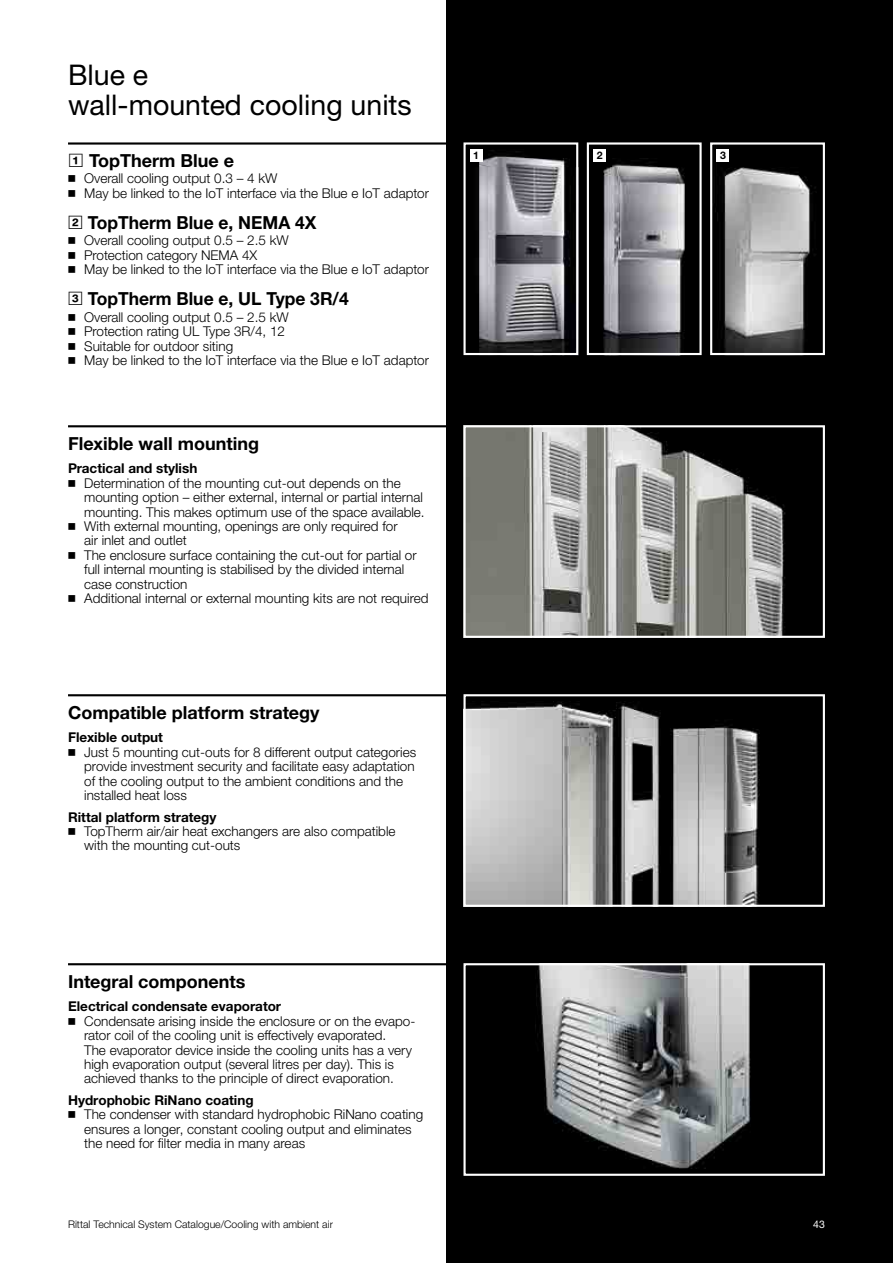
<style>
.page{position:relative;width:893px;height:1263px;background:#fff}
.page>*{position:absolute;margin:0;border:0;box-sizing:border-box;transform-origin:0 0}
._1_VariableUeberschrift_19{font:28.5px/30px "Neue Helvetica For Rittal";color:#000}
._1_Produktname{font:700 18px "Neue Helvetica For Rittal";color:#000}
.t1{font:300 13.5px/14.4px "Neue Helvetica For Rittal";color:#000}
._1_TextHf_AbstandOben_9{font:700 13.5px "Neue Helvetica For Rittal";color:#000}
.t2{font:300 10.5px "Neue Helvetica For Rittal";color:#000}
.t3{font:700 10.5px "Neue Helvetica For Rittal";color:#000}
.t4{font:10.5px "Neue Helvetica For Rittal";color:#fff}
</style>
<div class="page">
<div style="left:446px;top:0;width:447px;height:1263px;background:#000"></div>
<hr style="left:68px;top:142px;width:378px;height:3px;background:#000">
<img style="left:466px;top:145px;width:109px;height:207px">
<div style="left:463px;top:142px;width:115px;height:213px;border:2px solid #fff"></div>
<img style="left:590px;top:145px;width:109px;height:207px">
<div style="left:587px;top:142px;width:115px;height:213px;border:2px solid #fff"></div>
<img style="left:713px;top:145px;width:109px;height:207px">
<div style="left:710px;top:142px;width:115px;height:213px;border:2px solid #fff"></div>
<div style="left:470px;top:149px;width:13px;height:13px;background:#fff"></div>
<div style="left:593px;top:149px;width:13px;height:13px;background:#fff"></div>
<div style="left:716px;top:149px;width:13px;height:13px;background:#fff"></div>
<hr style="left:68px;top:425px;width:378px;height:2px;background:#000">
<img style="left:466px;top:428px;width:356px;height:207px">
<div style="left:463px;top:425px;width:362px;height:213px;border:2px solid #fff"></div>
<hr style="left:68px;top:694px;width:378px;height:2px;background:#000">
<img style="left:466px;top:697px;width:356px;height:207px">
<div style="left:463px;top:694px;width:362px;height:213px;border:2px solid #fff"></div>
<hr style="left:68px;top:963px;width:378px;height:2px;background:#000">
<img style="left:466px;top:966px;width:356px;height:207px">
<div style="left:463px;top:963px;width:362px;height:213px;border:2px solid #fff"></div>
<p class="_1_VariableUeberschrift_19" style="left:68px;top:60px;width:345px">Blue e<br>wall-mounted cooling units</p>
<p class="_1_Produktname" style="left:89px;top:149px;width:147px">TopTherm Blue e</p>
<p class="t1" style="left:68px;top:171px;width:211px">◾ Overall cooling output 0.3 – 4 kW</p>
<p class="t1" style="left:68px;top:186px;width:362px">◾ May be linked to the IoT interface via the Blue e IoT adaptor</p>
<p class="_1_Produktname" style="left:88px;top:211px;width:230px">TopTherm Blue e, NEMA 4X</p>
<p class="t1" style="left:68px;top:233px;width:222px">◾ Overall cooling output 0.5 – 2.5 kW</p>
<p class="t1" style="left:68px;top:248px;width:191px">◾ Protection category NEMA 4X</p>
<p class="t1" style="left:68px;top:262px;width:362px">◾ May be linked to the IoT interface via the Blue e IoT adaptor</p>
<p class="_1_Produktname" style="left:88px;top:288px;width:262px">TopTherm Blue e, UL Type 3R/4</p>
<p class="t1" style="left:68px;top:310px;width:222px">◾ Overall cooling output 0.5 – 2.5 kW</p>
<p class="t1" style="left:68px;top:324px;width:218px">◾ Protection rating UL Type 3R/4, 12</p>
<p class="t1" style="left:68px;top:339px;width:167px">◾ Suitable for outdoor siting</p>
<p class="t1" style="left:68px;top:353px;width:362px">◾ May be linked to the IoT interface via the Blue e IoT adaptor</p>
<p class="_1_Produktname" style="left:68px;top:432px;width:193px">Flexible wall mounting</p>
<p class="_1_TextHf_AbstandOben_9" style="left:68px;top:460px;width:131px">Practical and stylish</p>
<p class="t1" style="left:84px;top:476px;width:342px;text-indent:-16px">◾ Determination of the mounting cut-out depends on the mounting option – either external, internal or partial internal mounting. This makes optimum use of the space available.</p>
<p class="t1" style="left:84px;top:519px;width:315px;text-indent:-16px">◾ With external mounting, openings are only required for air inlet and outlet</p>
<p class="t1" style="left:84px;top:548px;width:334px;text-indent:-16px">◾ The enclosure surface containing the cut-out for partial or full internal mounting is stabilised by the divided internal case construction</p>
<p class="t1" style="left:68px;top:591px;width:362px">◾ Additional internal or external mounting kits are not required</p>
<p class="_1_Produktname" style="left:68px;top:701px;width:253px">Compatible platform strategy</p>
<p class="_1_TextHf_AbstandOben_9" style="left:68px;top:729px;width:96px">Flexible output</p>
<p class="t1" style="left:84px;top:745px;width:333px;text-indent:-16px">◾ Just 5 mounting cut-outs for 8 different output categories provide investment security and facilitate easy adaptation of the cooling output to the ambient conditions and the installed heat loss</p>
<p class="_1_TextHf_AbstandOben_9" style="left:68px;top:808px;width:150px">Rittal platform strategy</p>
<p class="t1" style="left:84px;top:824px;width:313px;text-indent:-16px">◾ TopTherm air/air heat exchangers are also compatible with the mounting cut-outs</p>
<p class="t3" style="left:473px;top:149px;width:7px">1</p>
<p class="t3" style="left:597px;top:149px;width:7px">2</p>
<p class="t3" style="left:720px;top:149px;width:7px">3</p>
<p class="_1_Produktname" style="left:68px;top:970px;width:179px">Integral components</p>
<p class="_1_TextHf_AbstandOben_9" style="left:68px;top:998px;width:215px">Electrical condensate evaporator</p>
<p class="t1" style="left:84px;top:1014px;width:331px;text-indent:-16px">◾ Condensate arising inside the enclosure or on the evapo&shy;rator coil of the cooling unit is effectively evaporated.<br>The evaporator device inside the cooling units has a very high evaporation output (several litres per day). This is achieved thanks to the principle of direct evaporation.</p>
<p class="_1_TextHf_AbstandOben_9" style="left:68px;top:1092px;width:187px">Hydrophobic RiNano coating</p>
<p class="t1" style="left:84px;top:1107px;width:341px;text-indent:-16px">◾ The condenser with standard hydrophobic RiNano coating ensures a longer, constant cooling output and eliminates the need for filter media in many areas</p>
<p class="t2" style="left:68px;top:1218px;width:266px">Rittal Technical System Catalogue/Cooling with ambient air</p>
<p class="t4" style="left:813px;top:1218px;width:13px">43</p>
</div>
